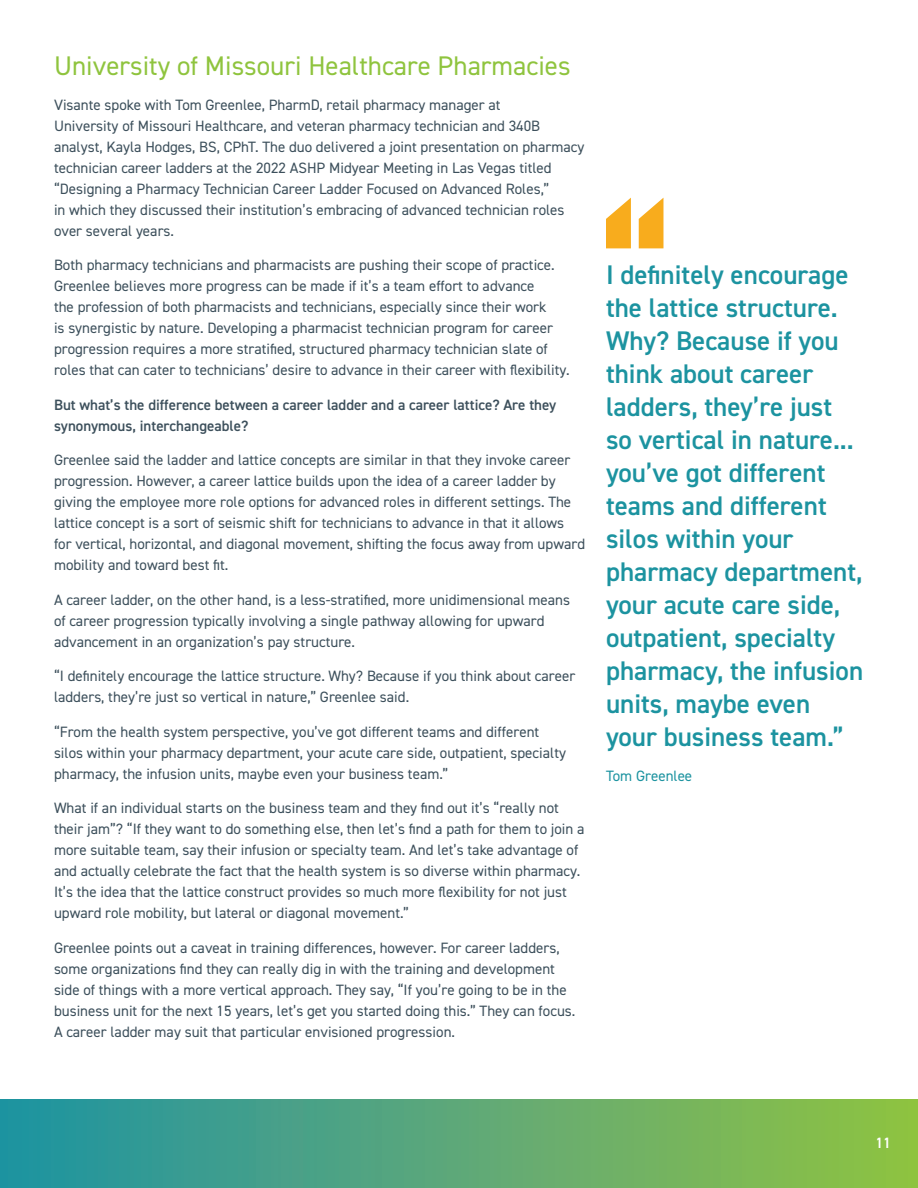
<style>
.page{position:relative;width:918px;height:1188px;background:#fff}
.page>*{position:absolute;margin:0;border:0;box-sizing:border-box;transform-origin:0 0}
.t1{font:600 27px/33px "DIN2014";color:#1c93a0}
.t2{font:27px "DIN2014";color:#8fc43e}
.t3{font:15px/21px "DIN2014";color:#3d505c}
.t4{font:600 15px/21px "DIN2014";color:#3d505c}
.t5{font:15px "DIN2014";color:#1c93a0}
.t6{font:600 15px "DIN2014";color:#fff}
</style>
<div class="page">
<div style="left:0;top:1099px;width:918px;height:89px;background:linear-gradient(to right,#2192a6,#94c144)"></div>
<svg style="left:606px;top:198px;width:57px;height:50px"></svg>
<h1 class="t2" style="left:54px;top:49px;width:518px">University of Missouri Healthcare Pharmacies</h1>
<p class="t3" style="left:54px;top:94px;width:532px">Visante spoke with Tom Greenlee, PharmD, retail pharmacy manager at<br>University of Missouri Healthcare, and veteran pharmacy technician and 340B analyst, Kayla Hodges, BS, CPhT. The duo delivered a joint presentation on pharmacy technician career ladders at the 2022 ASHP Midyear Meeting in Las Vegas titled “Designing a Pharmacy Technician Career Ladder Focused on Advanced Roles,”<br>in which they discussed their institution’s embracing of advanced technician roles over several years.</p>
<p class="t3" style="left:54px;top:254px;width:517px">Both pharmacy technicians and pharmacists are pushing their scope of practice.<br>Greenlee believes more progress can be made if it’s a team effort to advance<br>the profession of both pharmacists and technicians, especially since their work<br>is synergistic by nature. Developing a pharmacist technician program for career progression requires a more stratified, structured pharmacy technician slate of roles that can cater to technicians’ desire to advance in their career with flexibility.</p>
<p class="t4" style="left:54px;top:394px;width:504px">But what’s the difference between a career ladder and a career lattice? Are they synonymous, interchangeable?</p>
<p class="t3" style="left:54px;top:449px;width:533px">Greenlee said the ladder and lattice concepts are similar in that they invoke career progression. However, a career lattice builds upon the idea of a career ladder by giving the employee more role options for advanced roles in different settings. The lattice concept is a sort of seismic shift for technicians to advance in that it allows for vertical, horizontal, and diagonal movement, shifting the focus away from upward mobility and toward best fit.</p>
<p class="t3" style="left:54px;top:589px;width:518px">A career ladder, on the other hand, is a less-stratified, more unidimensional means of career progression typically involving a single pathway allowing for upward advancement in an organization’s pay structure.</p>
<p class="t3" style="left:54px;top:665px;width:523px">“I definitely encourage the lattice structure. Why? Because if you think about career ladders, they’re just so vertical in nature,” Greenlee said.</p>
<p class="t3" style="left:54px;top:721px;width:514px">“From the health system perspective, you’ve got different teams and different silos within your pharmacy department, your acute care side, outpatient, specialty pharmacy, the infusion units, maybe even your business team.”</p>
<p class="t3" style="left:54px;top:797px;width:532px">What if an individual starts on the business team and they find out it’s “really not their jam”? “If they want to do something else, then let’s find a path for them to join a more suitable team, say their infusion or specialty team. And let’s take advantage of and actually celebrate the fact that the health system is so diverse within pharmacy.<br>It’s the idea that the lattice construct provides so much more flexibility for not just upward role mobility, but lateral or diagonal movement.”</p>
<p class="t3" style="left:54px;top:937px;width:523px">Greenlee points out a caveat in training differences, however. For career ladders, some organizations find they can really dig in with the training and development side of things with a more vertical approach. They say, “If you’re going to be in the business unit for the next 15 years, let’s get you started doing this.” They can focus.<br>A career ladder may suit that particular envisioned progression.</p>
<p class="t1" style="left:606px;top:258px;width:259px">I definitely encourage the lattice structure.<br>Why? Because if you think about career ladders, they’re just so vertical in nature... you’ve got different teams and different silos within your pharmacy department, your acute care side, outpatient, specialty pharmacy, the infusion units, maybe even your business team.”</p>
<p class="t5" style="left:606px;top:767px;width:88px">Tom Greenlee</p>
<p class="t6" style="left:875px;top:1133px;width:17px">11</p>
</div>
